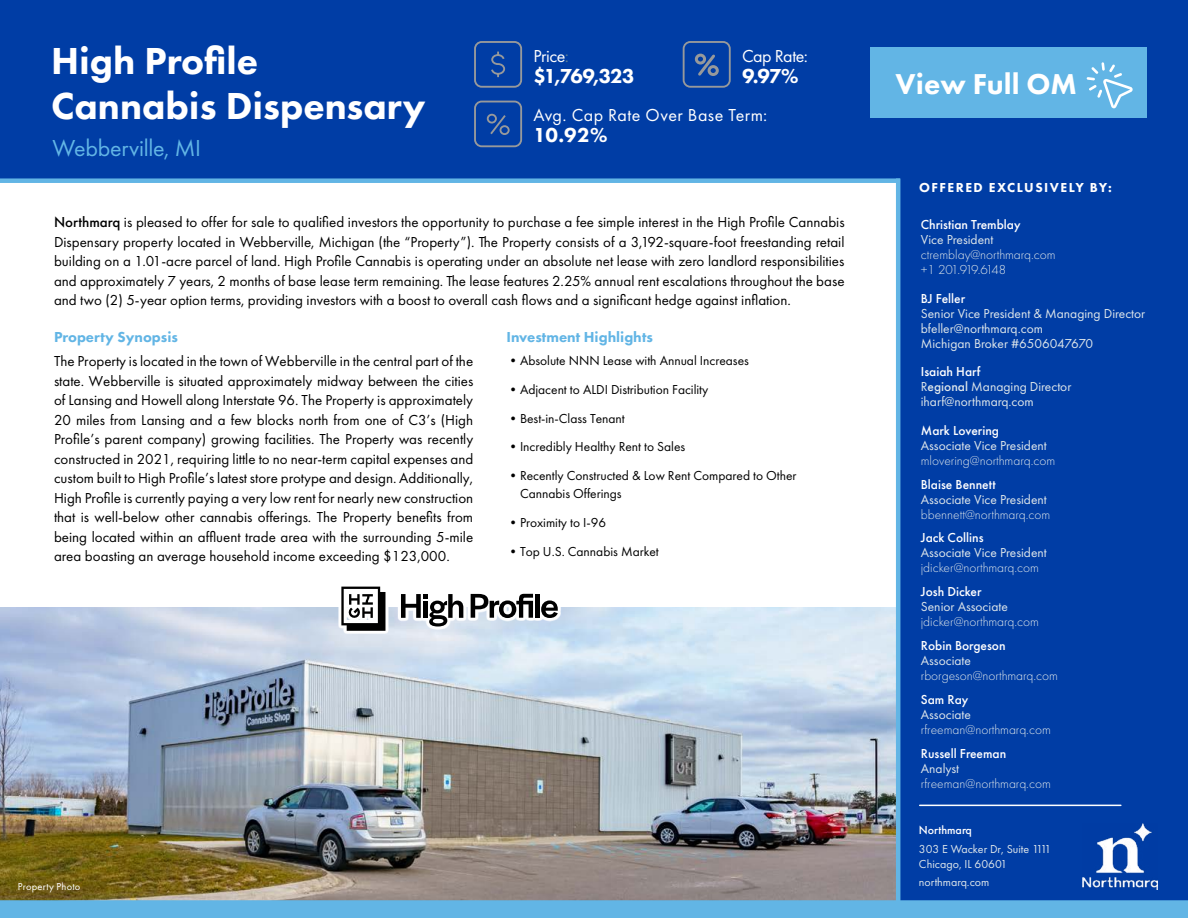
<style>
.page{position:relative;width:1188px;height:918px;background:#003da5}
.page>*{position:absolute;margin:0;border:0;box-sizing:border-box;transform-origin:0 0}
.t1{font:800 39px/45px "Futura PT";color:#fff}
.t2{font:800 29.85px "Futura PT";color:#fff}
.t3{font:24px "Futura PT";letter-spacing:-.01em;color:#62b5e5}
.t4{font:800 21px "Futura PT";letter-spacing:-.03em;color:#fff}
.t5{font:18px "Futura PT";letter-spacing:.01em;color:#fff}
.t6{font:15px/19.5px "Futura PT";color:#000;text-align:justify}
.t7{font:800 15px "Futura PT";color:#62b5e5}
.t8{font:13.5px/15px "Futura PT";color:#dee6ea}
.t9{font:13.5px/18px "Futura PT";color:#000}
.t10{font:300 13.5px/15px "Futura PT";color:#dee6ea}
.t11{font:500 13.5px "Futura PT";color:#fff}
.t12{font:800 13.5px "Futura PT";letter-spacing:.11em;color:#fff}
.t13{font:12px/15px "Futura PT";color:#dee6ea}
.t14{font:500 12px "Futura PT";color:#fff}
.t15{font:10.5px "Futura PT";letter-spacing:.02em;color:#fff}
.s1{color:#5b7f95}
.s2{font-weight:500}
.s3{font-weight:500;color:#fff}
</style>
<div class="page">
<div style="left:0;top:183px;width:896px;height:425px;background:#fff"></div>
<div style="left:871px;top:48px;width:276px;height:70px;background:#62b5e5"></div>
<svg style="left:1087px;top:62px;width:46px;height:46px"></svg>
<img style="left:0;top:608px;width:896px;height:292px">
<div style="left:0;top:178px;width:900px;height:5px;background:#62b5e5"></div>
<div style="left:474px;top:41px;width:48px;height:47px;border:2px solid #97999b;border-radius:7px"></div>
<svg style="left:491px;top:51px;width:15px;height:27px"></svg>
<div style="left:683px;top:41px;width:48px;height:47px;border:2px solid #97999b;border-radius:7px"></div>
<svg style="left:695px;top:53px;width:23px;height:23px"></svg>
<div style="left:708px;top:65px;width:11px;height:11px;border:3px solid #97999b;border-radius:50%"></div>
<div style="left:474px;top:101px;width:48px;height:46px;border:2px solid #97999b;border-radius:7px"></div>
<div style="left:487px;top:114px;width:10px;height:10px;border:2px solid #97999b;border-radius:50%"></div>
<svg style="left:488px;top:113px;width:20px;height:22px"></svg>
<div style="left:500px;top:125px;width:10px;height:10px;border:2px solid #97999b;border-radius:50%"></div>
<svg style="left:338px;top:583px;width:223px;height:51px;background:#e9eff5"></svg>
<svg style="left:401px;top:594px;width:62px;height:33px;background:#919294"></svg>
<svg style="left:471px;top:594px;width:62px;height:24px"></svg>
<div style="left:535px;top:594px;width:5px;height:24px;background:#000"></div>
<svg style="left:541px;top:600px;width:17px;height:18px"></svg>
<svg style="left:341px;top:587px;width:44px;height:44px;background:#828282"></svg>
<hr style="left:896px;top:178px;width:4px;height:740px;background:#62b5e5">
<div style="left:0;top:900px;width:1188px;height:18px;background:#62b5e5"></div>
<hr style="left:920px;top:805px;width:201px;height:1px;background:#fff">
<img style="left:1083px;top:824px;width:75px;height:66px">
<h1 class="t1" style="left:51px;top:37px;width:376px">High Profile<br>Cannabis Dispensary</h1>
<h3 class="t3" style="left:52px;top:134px;width:150px">Webberville, MI</h3>
<p class="t5" style="left:742px;top:45px;width:67px">Cap Rate:</p>
<h3 class="t4" style="left:742px;top:63px;width:58px">9.97%</h3>
<p class="t5" style="left:533px;top:105px;width:235px">Avg. Cap Rate Over Base Term:</p>
<h3 class="t4" style="left:533px;top:122px;width:76px">10.92%</h3>
<p class="t5" style="left:533px;top:45px;width:37px">Price<span class="s1">:</span></p>
<h3 class="t4" style="left:533px;top:63px;width:103px">$1,769,323</h3>
<p class="t6" style="left:54px;top:212px;width:792px"><span class="s2">Northmarq</span> is pleased to offer for sale to qualified investors the opportunity to purchase a fee simple interest in the High Profile Cannabis Dispensary property located in Webberville, Michigan (the “Property”). The Property consists of a 3,192-square-foot freestanding retail building on a 1.01-acre parcel of land. High Profile Cannabis is operating under an absolute net lease with zero landlord responsibilities and approximately 7 years, 2 months of base lease term remaining. The lease features 2.25% annual rent escalations throughout the base and two (2) 5-year option terms, providing investors with a boost to overall cash flows and a significant hedge against inflation.</p>
<p class="t7" style="left:54px;top:327px;width:126px">Property Synopsis</p>
<p class="t6" style="left:54px;top:351px;width:421px">The Property is located in the town of Webberville in the central part of the state. Webberville is situated approximately midway between the cities of Lansing and Howell along Interstate 96. The Property is approximately 20 miles from Lansing and a few blocks north from one of C3’s (High Profile’s parent company) growing facilities. The Property was recently constructed in 2021, requiring little to no near-term capital expenses and custom built to High Profile’s latest store protype and design. Additionally, High Profile is currently paying a very low rent for nearly new construction that is well-below other cannabis offerings. The Property benefits from being located within an affluent trade area with the surrounding 5-mile area boasting an average household income exceeding $123,000.</p>
<p class="t7" style="left:507px;top:327px;width:148px">Investment Highlights</p>
<p class="t9" style="left:507px;top:352px;width:244px">•Absolute NNN Lease with Annual Increases</p>
<p class="t9" style="left:507px;top:380px;width:203px">•Adjacent to ALDI Distribution Facility</p>
<p class="t9" style="left:507px;top:409px;width:120px">•Best-in-Class Tenant</p>
<p class="t9" style="left:507px;top:438px;width:180px">•Incredibly Healthy Rent to Sales</p>
<p class="t9" style="left:520px;top:467px;width:278px;text-indent:-14px">•Recently Constructed &amp; Low Rent Compared to Other<br>Cannabis Offerings</p>
<p class="t9" style="left:507px;top:513px;width:101px">•Proximity to I-96</p>
<p class="t9" style="left:507px;top:542px;width:154px">•Top U.S. Cannabis Market</p>
<p class="t15" style="left:18px;top:880px;width:64px">Property Photo</p>
<h2 class="t2" style="left:896px;top:66px;width:183px">View Full OM</h2>
<p class="t12" style="left:919px;top:179px;width:194px">OFFERED EXCLUSIVELY BY:</p>
<p class="t11" style="left:921px;top:217px;width:101px">Christian Tremblay</p>
<p class="t8" style="left:921px;top:232px;width:74px">Vice President</p>
<p class="t10" style="left:921px;top:247px;width:136px">ctremblay@northmarq.com +1 201.919.6148</p>
<p class="t11" style="left:921px;top:290px;width:46px">BJ Feller</p>
<p class="t8" style="left:921px;top:306px;width:226px">Senior Vice President &amp; Managing Director bfeller@northmarq.com<br>Michigan Broker #6506047670</p>
<p class="t8" style="left:921px;top:364px;width:152px"><span class="s3">Isaiah Harf<br></span>R<span class="s2">egional</span> Managing Director iharf@northmarq.com</p>
<p class="t11" style="left:921px;top:422px;width:80px">Mark Lovering</p>
<p class="t8" style="left:921px;top:438px;width:127px">Associate Vice President</p>
<p class="t10" style="left:921px;top:453px;width:136px">mlovering@northmarq.com</p>
<p class="t11" style="left:921px;top:476px;width:76px">Blaise Bennett</p>
<p class="t8" style="left:921px;top:492px;width:127px">Associate Vice President</p>
<p class="t10" style="left:921px;top:507px;width:131px">bbennett@northmarq.com</p>
<p class="t11" style="left:921px;top:530px;width:64px">Jack Collins</p>
<p class="t8" style="left:921px;top:545px;width:127px">Associate Vice President</p>
<p class="t10" style="left:921px;top:561px;width:120px">jdicker@northmarq.com</p>
<p class="t11" style="left:921px;top:584px;width:62px">Josh Dicker</p>
<p class="t8" style="left:921px;top:599px;width:89px">Senior Associate</p>
<p class="t10" style="left:921px;top:615px;width:120px">jdicker@northmarq.com</p>
<p class="t11" style="left:921px;top:638px;width:86px">Robin Borgeson</p>
<p class="t8" style="left:921px;top:653px;width:52px">Associate</p>
<p class="t10" style="left:921px;top:668px;width:139px">rborgeson@northmarq.com</p>
<p class="t11" style="left:921px;top:692px;width:49px">Sam Ray</p>
<p class="t8" style="left:921px;top:707px;width:52px">Associate</p>
<p class="t10" style="left:921px;top:722px;width:131px">rfreeman@northmarq.com</p>
<p class="t11" style="left:921px;top:745px;width:87px">Russell Freeman</p>
<p class="t8" style="left:921px;top:761px;width:40px">Analyst</p>
<p class="t10" style="left:921px;top:776px;width:131px">rfreeman@northmarq.com</p>
<p class="t14" style="left:919px;top:823px;width:55px">Northmarq</p>
<p class="t13" style="left:919px;top:841px;width:134px">303 E Wacker Dr, Suite 1111<br>Chicago, IL 60601</p>
<p class="t13" style="left:919px;top:875px;width:72px">northmarq.com</p>
</div>
